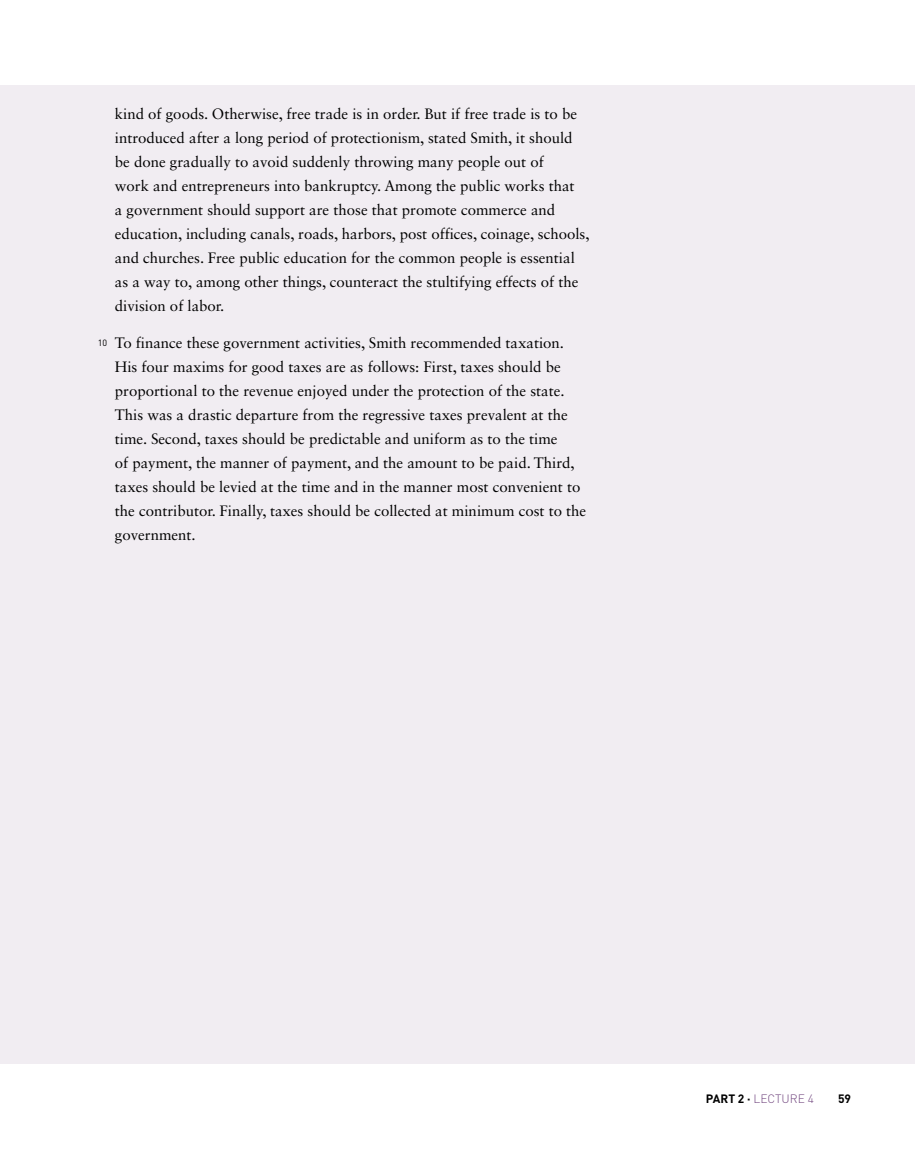
<style>
.page{position:relative;width:915px;height:1149px;background:#fff}
.page>*{position:absolute;margin:0;border:0;box-sizing:border-box;transform-origin:0 0}
.t1{font:15px/24px "Sabon LT Std";color:#000}
.t2{font:300 12px "DIN Pro";color:#734880}
.t3{font:700 12px "DIN Pro";color:#000}
.s1{font-family:"DIN Pro";font-size:9px}
.s2{font-weight:700;color:#000}
</style>
<div class="page">
<div style="left:0;top:85px;width:914px;height:978px;background:#f1edf2"></div>
<p class="t1" style="left:115px;top:101px;width:476px">kind of goods. Otherwise, free trade is in order. But if free trade is to be introduced after a long period of protectionism, stated Smith, it should be done gradually to avoid suddenly throwing many people out of<br>work and entrepreneurs into bankruptcy. Among the public works that<br>a government should support are those that promote commerce and education, including canals, roads, harbors, post offices, coinage, schools, and churches. Free public education for the common people is essential as a way to, among other things, counteract the stultifying effects of the division of labor.</p>
<p class="t1" style="left:115px;top:330px;width:472px;text-indent:-17px"><span class="s1">10</span> To finance these government activities, Smith recommended taxation.<br>His four maxims for good taxes are as follows: First, taxes should be proportional to the revenue enjoyed under the protection of the state.<br>This was a drastic departure from the regressive taxes prevalent at the time. Second, taxes should be predictable and uniform as to the time<br>of payment, the manner of payment, and the amount to be paid. Third, taxes should be levied at the time and in the manner most convenient to the contributor. Finally, taxes should be collected at minimum cost to the government.</p>
<p class="t2" style="left:705px;top:1089px;width:110px"><span class="s2">PART 2 ∙</span> LECTURE 4</p>
<p class="t3" style="left:837px;top:1089px;width:15px">59</p>
</div>
